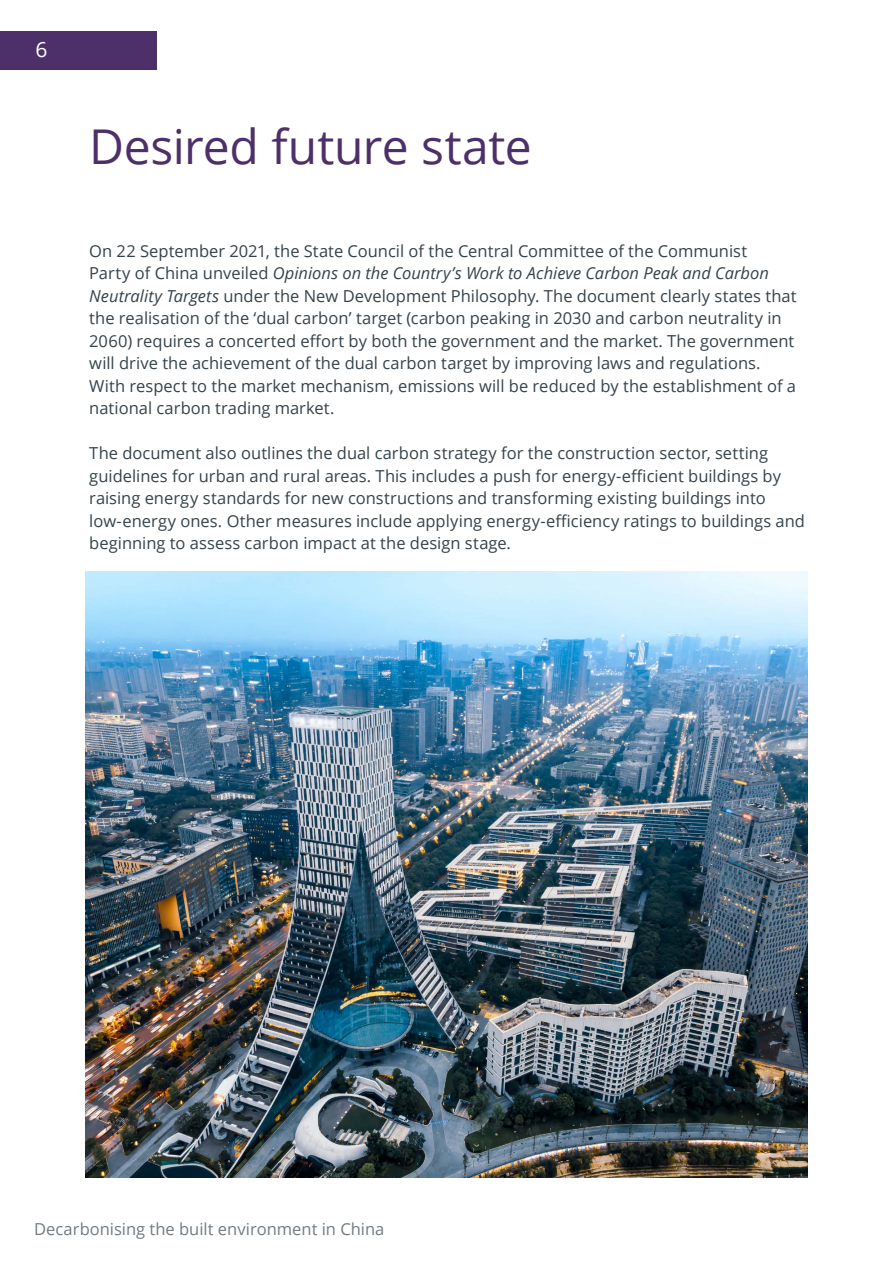
<style>
.page{position:relative;width:893px;height:1263px;background:#fff}
.page>*{position:absolute;margin:0;border:0;box-sizing:border-box;transform-origin:0 0}
.t1{font:48px "Open Sans";letter-spacing:-.005em;color:#4d3069}
.t2{font:16.5px/22.5px "Open Sans";color:#36424a}
.t3{font:16.5px "Open Sans";color:#727b80}
.t4{font:13.5px "Open Sans";color:#fff}
.s1{font-size:21px}
.s2{font-style:italic}
</style>
<div class="page">
<img style="left:85px;top:571px;width:723px;height:607px">
<div style="left:0;top:31px;width:157px;height:39px;background:#4d3069"></div>
<p class="t4" style="left:35px;top:42px;width:14px">I P<span class="s1">6</span></p>
<h1 class="t1" style="left:89px;top:114px;width:444px">Desired future state</h1>
<p class="t2" style="left:89px;top:239px;width:709px">On 22 September 2021, the State Council of the Central Committee of the Communist<br>Party of China unveiled <span class="s2">Opinions on the Country’s Work to Achieve Carbon Peak and Carbon Neutrality Targets</span> under the New Development Philosophy. The document clearly states that the realisation of the ‘dual carbon’ target (carbon peaking in 2030 and carbon neutrality in 2060) requires a concerted effort by both the government and the market. The government will drive the achievement of the dual carbon target by improving laws and regulations.<br>With respect to the market mechanism, emissions will be reduced by the establishment of a national carbon trading market.</p>
<p class="t2" style="left:89px;top:441px;width:717px">The document also outlines the dual carbon strategy for the construction sector, setting guidelines for urban and rural areas. This includes a push for energy-efficient buildings by raising energy standards for new constructions and transforming existing buildings into low-energy ones. Other measures include applying energy-efficiency ratings to buildings and beginning to assess carbon impact at the design stage.</p>
<p class="t3" style="left:34px;top:1217px;width:352px">Decarbonising the built environment in China</p>
</div>
